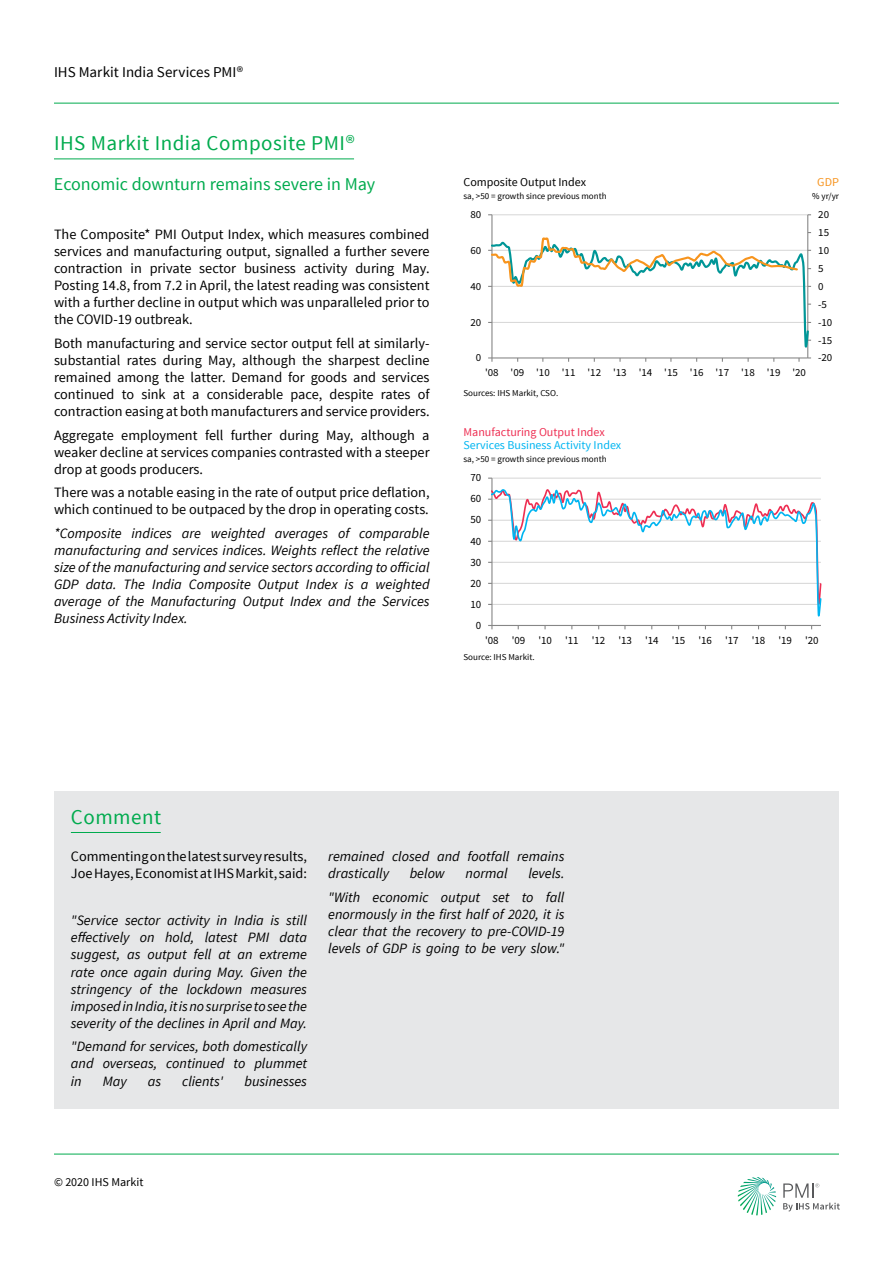
<style>
.page{position:relative;width:893px;height:1263px;background:#fff}
.page>*{position:absolute;margin:0;border:0;box-sizing:border-box;transform-origin:0 0}
.t1{font:21px "Source Sans Pro";letter-spacing:.025em;color:#00ab4e}
.t2{font:18px "Source Sans Pro";color:#00ab4e}
.t3{font:15px "Source Sans Pro";color:#000}
.t4{font:14.25px/17.1px "Source Sans Pro";color:#000;text-align:justify}
.t5{font:italic 14.25px/17.1px "Source Sans Pro";color:#000;text-align:justify}
.t6{font:12px "Source Sans Pro";color:#000}
.t7{font:12px "Source Sans Pro";color:#00b5f1}
.t8{font:12px "Source Sans Pro";color:#ee2f53}
.t9{font:12px "Source Sans Pro";color:#f7941e}
.t10{font:11.1px "Source Sans Pro";letter-spacing:.005em;color:#000}
.t11{font:10.8px "Source Sans Pro";letter-spacing:.005em;color:#000}
.t12{font:9px "Source Sans Pro";color:#000}
</style>
<div class="page">
<hr style="left:54px;top:103px;width:785px;height:1px;background:#00ab4e">
<svg style="left:738px;top:1177px;width:38px;height:38px"></svg>
<svg style="left:783px;top:1183px;width:57px;height:28px"></svg>
<hr style="left:54px;top:1154px;width:785px;height:1px;background:#00ab4e">
<hr style="left:54px;top:159px;width:300px;height:1px;background:#00ab4e">
<hr style="left:492px;top:214px;width:316px;height:1px;background:#d9d9d9">
<hr style="left:807px;top:215px;width:1px;height:143px;background:#868686">
<hr style="left:491px;top:215px;width:1px;height:143px;background:#868686">
<svg style="left:488px;top:232px;width:323px;height:130px"></svg>
<div style="left:54px;top:850px;width:785px;height:259px;background:#e6e7e8"></div>
<div style="left:54px;top:791px;width:785px;height:59px;background:#e6e7e8"></div>
<hr style="left:71px;top:832px;width:90px;height:1px;background:#00ab4e">
<hr style="left:492px;top:478px;width:329px;height:1px;background:#d9d9d9">
<hr style="left:491px;top:478px;width:1px;height:147px;background:#868686">
<hr style="left:492px;top:625px;width:329px;height:1px;background:#868686">
<svg style="left:491px;top:487px;width:330px;height:137px"></svg>
<p class="t3" style="left:54px;top:63px;width:191px">IHS Markit India Services PMI®</p>
<h1 class="t1" style="left:54px;top:130px;width:302px">IHS Markit India Composite PMI®</h1>
<p class="t2" style="left:54px;top:173px;width:323px">Economic downturn remains severe in May</p>
<p class="t4" style="left:54px;top:226px;width:377px">The Composite* PMI Output Index, which measures combined services and manufacturing output, signalled a further severe contraction in private sector business activity during May.<br>Posting 14.8, from 7.2 in April, the latest reading was consistent with a further decline in output which was unparalleled prior to the COVID-19 outbreak.</p>
<p class="t4" style="left:54px;top:335px;width:377px">Both manufacturing and service sector output fell at similarly&shy;substantial rates during May, although the sharpest decline remained among the latter. Demand for goods and services continued to sink at a considerable pace, despite rates of contraction easing at both manufacturers and service providers.</p>
<p class="t4" style="left:54px;top:426px;width:377px">Aggregate employment fell further during May, although a weaker decline at services companies contrasted with a steeper drop at goods producers.</p>
<p class="t4" style="left:54px;top:484px;width:377px">There was a notable easing in the rate of output price deflation, which continued to be outpaced by the drop in operating costs.</p>
<p class="t5" style="left:54px;top:524px;width:377px">*Composite indices are weighted averages of comparable manufacturing and services indices. Weights reflect the relative size of the manufacturing and service sectors according to official GDP data. The India Composite Output Index is a weighted average of the Manufacturing Output Index and the Services Business Activity Index.</p>
<p class="t6" style="left:463px;top:174px;width:124px">Composite Output Index</p>
<p class="t12" style="left:463px;top:191px;width:145px">sa, &gt;50 = growth since previous month</p>
<p class="t9" style="left:817px;top:174px;width:23px">GDP</p>
<p class="t12" style="left:812px;top:191px;width:28px">% yr/yr</p>
<p class="t11" style="left:470px;top:208px;width:12px">80</p>
<p class="t11" style="left:818px;top:208px;width:12px">20</p>
<p class="t11" style="left:818px;top:226px;width:12px">15</p>
<p class="t11" style="left:470px;top:244px;width:12px">60</p>
<p class="t11" style="left:818px;top:244px;width:12px">10</p>
<p class="t11" style="left:818px;top:261px;width:7px">5</p>
<p class="t11" style="left:470px;top:279px;width:12px">40</p>
<p class="t11" style="left:818px;top:279px;width:7px">0</p>
<p class="t11" style="left:818px;top:297px;width:10px">-5</p>
<p class="t11" style="left:470px;top:315px;width:12px">20</p>
<p class="t11" style="left:818px;top:315px;width:16px">-10</p>
<p class="t11" style="left:818px;top:333px;width:16px">-15</p>
<p class="t11" style="left:476px;top:351px;width:7px">0</p>
<p class="t11" style="left:818px;top:351px;width:16px">-20</p>
<p class="t11" style="left:485px;top:366px;width:323px">'08 '09 '10 '11 '12 '13 '14 '15 '16 '17 '18 '19 '20</p>
<p class="t12" style="left:463px;top:387px;width:96px">Sources: IHS Markit, CSO.</p>
<p class="t8" style="left:463px;top:425px;width:143px">Manufacturing Output Index</p>
<p class="t12" style="left:463px;top:454px;width:145px">sa, &gt;50 = growth since previous month</p>
<p class="t7" style="left:463px;top:437px;width:159px">Services Business Activity Index</p>
<p class="t10" style="left:470px;top:471px;width:12px">70</p>
<p class="t10" style="left:470px;top:492px;width:12px">60</p>
<p class="t10" style="left:470px;top:513px;width:12px">50</p>
<p class="t10" style="left:470px;top:534px;width:12px">40</p>
<p class="t10" style="left:470px;top:555px;width:12px">30</p>
<p class="t10" style="left:470px;top:576px;width:12px">20</p>
<p class="t10" style="left:470px;top:597px;width:12px">10</p>
<p class="t10" style="left:476px;top:618px;width:7px">0</p>
<p class="t10" style="left:485px;top:633px;width:335px">'08 '09 '10 '11 '12 '13 '14 '15 '16 '17 '18 '19 '20</p>
<p class="t12" style="left:463px;top:651px;width:73px">Source: IHS Markit.</p>
<h1 class="t1" style="left:71px;top:804px;width:92px">Comment</h1>
<p class="t4" style="left:71px;top:848px;width:238px">Commenting on the latest survey results,<br>Joe Hayes, Economist at IHS Markit, said:</p>
<p class="t5" style="left:71px;top:912px;width:238px">"Service sector activity in India is still effectively on hold, latest PMI data suggest, as output fell at an extreme rate once again during May. Given the stringency of the lockdown measures imposed in India, it is no surprise to see the severity of the declines in April and May.</p>
<p class="t5" style="left:71px;top:1038px;width:238px">"Demand for services, both domestically and overseas, continued to plummet in</p>
<p class="t5" style="left:103px;top:1072px;width:26px">May</p>
<p class="t5" style="left:148px;top:1072px;width:15px">as</p>
<p class="t5" style="left:182px;top:1072px;width:43px">clients'</p>
<p class="t5" style="left:244px;top:1072px;width:64px">businesses</p>
<p class="t5" style="left:328px;top:848px;width:238px">remained closed and footfall remains drastically</p>
<p class="t5" style="left:328px;top:862px;width:238px;line-height:23.5px;text-align:right">levels.<br>"With economic output set to fall</p>
<p class="t5" style="left:328px;top:905px;width:238px">enormously in the first half of 2020, it is clear that the recovery to pre-COVID-19 levels of GDP is going to be very slow."</p>
<p class="t5" style="left:410px;top:865px;width:37px">below</p>
<p class="t5" style="left:466px;top:865px;width:44px">normal</p>
<p class="t6" style="left:54px;top:1175px;width:91px">© 2020 IHS Markit</p>
</div>
